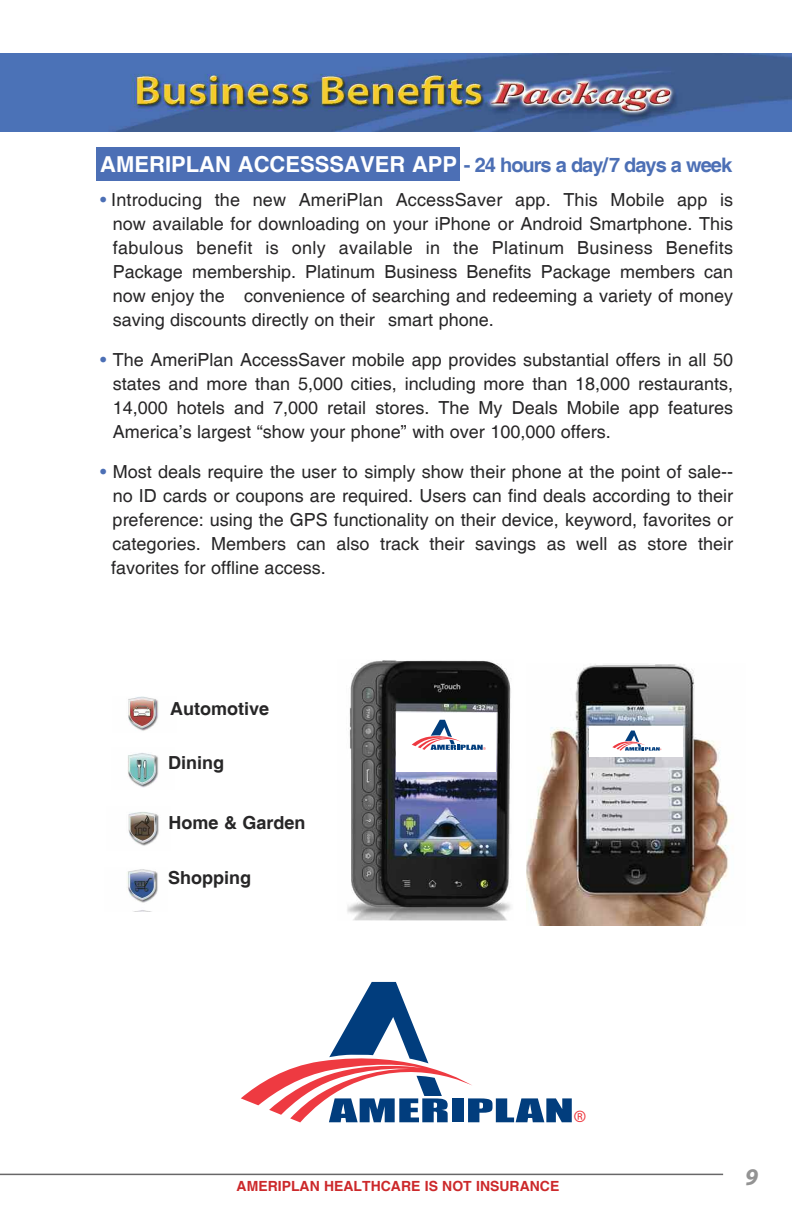
<style>
.page{position:relative;width:792px;height:1224px;background:#fff}
.page>*{position:absolute;margin:0;border:0;box-sizing:border-box;transform-origin:0 0}
.t1{font:25.4px "Myriad";color:#ee3a41}
.t2{font:italic 700 24px "Myriad Pro";color:#939393}
.t3{font:700 22px "Helvetica";color:#fff}
.t4{font:18px/24px "Helvetica";color:#272627;text-align:justify}
.t5{font:700 18px "Helvetica";color:#272627}
.t6{font:700 14px "Helvetica";color:#cc292b}
.t7{font:5.4px "Myriad";color:#ee3a41}
.t8{font:3.6px "Myriad";color:#ee3a41}
.s1{font-size:20px;color:#4c6fb5}
.s2{color:#4c6fb5}
</style>
<div class="page">
<hr style="left:0;top:1174px;width:723px;height:1px;background:#686768">
<img style="left:0;top:53px;width:792px;height:78px">
<div style="left:96px;top:147px;width:363px;height:33px;background:#4c6fb5"></div>
<img style="left:347px;top:660px;width:164px;height:260px">
<img style="left:526px;top:664px;width:204px;height:261px">
<img style="left:128px;top:812px;width:31px;height:34px">
<img style="left:127px;top:869px;width:31px;height:42px">
<img style="left:128px;top:753px;width:31px;height:35px">
<img style="left:128px;top:696px;width:31px;height:35px">
<svg style="left:241px;top:982px;width:331px;height:140px"></svg>
<div style="left:589px;top:726px;width:93px;height:30px;background:#fff"></div>
<svg style="left:612px;top:731px;width:48px;height:20px"></svg>
<div style="left:396px;top:713px;width:100px;height:58px;background:#fff"></div>
<svg style="left:412px;top:720px;width:71px;height:30px"></svg>
<p class="t3" style="left:100px;top:152px;width:633px">AMERIPLAN ACCESSSAVER APP <span class="s1">- 24 hours a day/7 days a week</span></p>
<p class="t4" style="left:113px;top:188px;width:622px;text-indent:-12px"><span class="s2">•</span> Introducing the new AmeriPlan AccessSaver app. This Mobile app is now available for downloading on your iPhone or Android Smartphone. This fabulous benefit is only available in the Platinum Business Benefits Package membership. Platinum Business Benefits Package members can now enjoy the convenience of searching and redeeming a variety of money saving discounts directly on their smart phone.</p>
<p class="t4" style="left:113px;top:348px;width:622px;text-indent:-12px"><span class="s2">•</span> The AmeriPlan AccessSaver mobile app provides substantial offers in all 50 states and more than 5,000 cities, including more than 18,000 restaurants, 14,000 hotels and 7,000 retail stores. The My Deals Mobile app features America’s largest “show your phone” with over 100,000 offers.</p>
<p class="t4" style="left:111px;top:460px;width:624px;text-indent:-11px"><span class="s2">•</span> Most deals require the user to simply show their phone at the point of sale-- no ID cards or coupons are required. Users can find deals according to their preference: using the GPS functionality on their device, keyword, favorites or categories. Members can also track their savings as well as store their favorites for offline access.</p>
<p class="t5" style="left:170px;top:699px;width:100px">Automotive</p>
<p class="t5" style="left:168px;top:753px;width:57px">Dining</p>
<p class="t5" style="left:169px;top:812px;width:139px">Home &amp; Garden</p>
<p class="t5" style="left:168px;top:867px;width:84px">Shopping</p>
<p class="t7" style="left:483px;top:747px;width:4px">®</p>
<p class="t8" style="left:660px;top:749px;width:3px">®</p>
<h1 class="t1" style="left:574px;top:1110px;width:14px">®</h1>
<p class="t6" style="left:237px;top:1178px;width:324px">AMERIPLAN HEALTHCARE IS NOT INSURANCE</p>
<h2 class="t2" style="left:745px;top:1168px;width:14px">9</h2>
</div>
